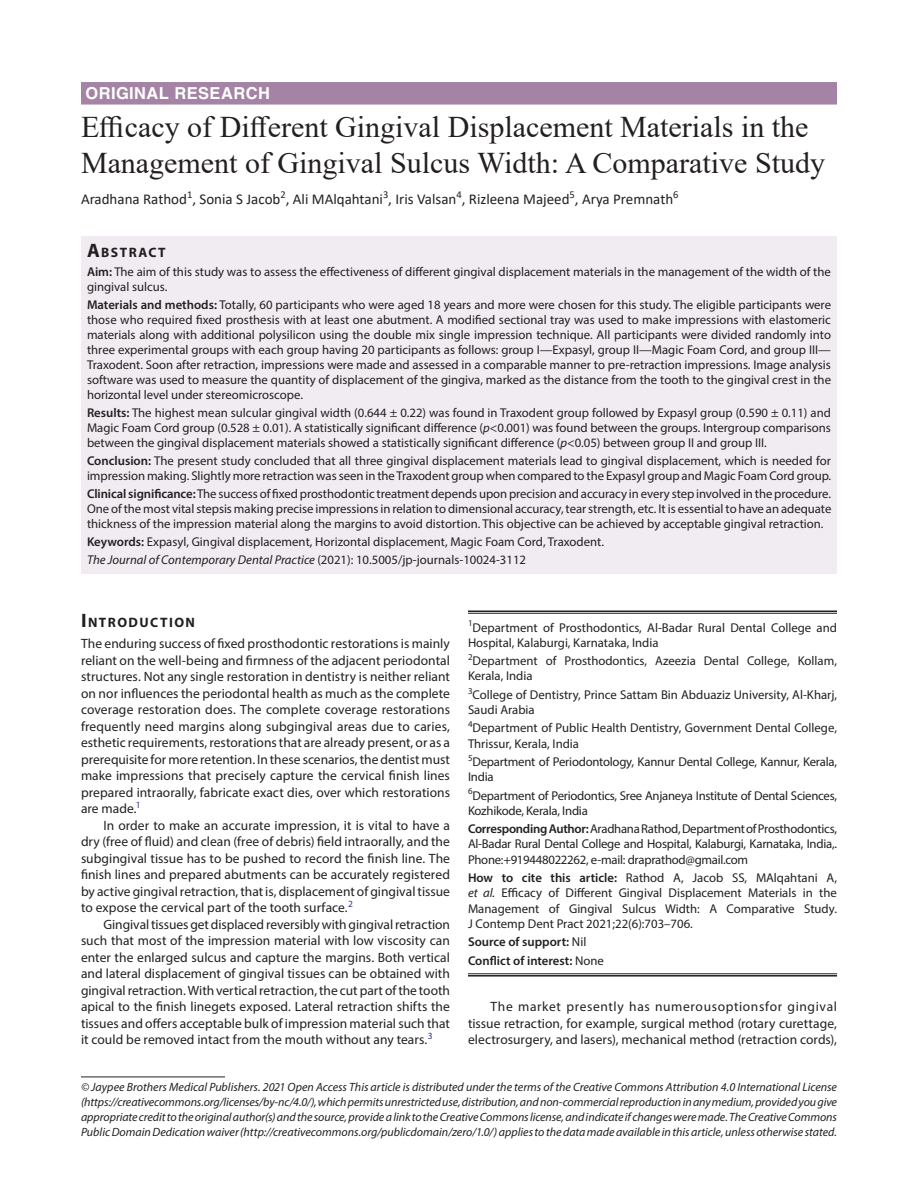
<style>
.page{position:relative;width:918px;height:1188px;background:#fff}
.page>*{position:absolute;margin:0;border:0;box-sizing:border-box;transform-origin:0 0}
.t1{font:30px/36px "Times New Roman";color:#231f20}
.JCDP-ART{font:700 16.5px "Helvetica LT Std";letter-spacing:.025em;color:#fff}
.AuthorName{font:15px "Calibri";color:#231f20}
.Head-1-first{font:700 13.65px "Myriad Pro";letter-spacing:.105em;color:#231f20}
.AbstractTitle{font:700 13.65px "Myriad Pro";letter-spacing:.105em;color:#231f20}
.Para-Indent{font:13.5px/16.5px "Myriad Pro";letter-spacing:.005em;color:#231f20;text-align:justify}
.Para-NoIndent{font:13.5px/16.5px "Myriad Pro";letter-spacing:.005em;color:#231f20;text-align:justify}
.Keywords{font:12.75px/15px "Myriad Pro";color:#231f20;text-align:justify}
.Corollary-Para{font:12.75px/15.3px "Myriad Pro";letter-spacing:-.015em;color:#231f20;text-align:justify}
.Affiliation{font:12.75px/15.3px "Myriad Pro";color:#231f20}
.Affiliation-2{font:12.75px/15.3px "Myriad Pro";letter-spacing:-.02em;color:#231f20}
.Affiliation-first{font:12.75px/15.3px "Myriad Pro";color:#231f20}
.JT_DOI{font:italic 12.75px "Myriad Pro";color:#231f20}
.Affiliation-foot-las{font:600 12.75px "Myriad Pro";color:#231f20}
.Corollary-Para-2{font:600 12.75px "Myriad Pro";color:#231f20}
.FootNote{font:italic 12px/15px "Myriad Pro";color:#231f20;text-align:justify}
.s1{font-size:19.5px}
.s2{font-weight:600}
.s3{font-style:italic}
.s4{font-style:normal}
.s5{font-weight:400}
</style>
<div class="page">
<div style="left:81px;top:82px;width:756px;height:23px;background:#a483a5"></div>
<div style="left:81px;top:236px;width:756px;height:26px;background:#f0ecf1"></div>
<div style="left:81px;top:261px;width:756px;height:39px;background:#f0ecf1"></div>
<div style="left:81px;top:294px;width:756px;height:114px;background:#f0ecf1"></div>
<div style="left:81px;top:402px;width:756px;height:54px;background:#f0ecf1"></div>
<div style="left:81px;top:450px;width:756px;height:39px;background:#f0ecf1"></div>
<div style="left:81px;top:483px;width:756px;height:54px;background:#f0ecf1"></div>
<div style="left:81px;top:531px;width:756px;height:24px;background:#f0ecf1"></div>
<div style="left:81px;top:549px;width:756px;height:24px;background:#f0ecf1"></div>
<hr style="left:468px;top:611px;width:369px;height:1px;background:#231f20">
<hr style="left:468px;top:613px;width:369px;height:1px;background:#231f20">
<hr style="left:468px;top:974px;width:369px;height:1px;background:#231f20">
<hr style="left:468px;top:975px;width:369px;height:2px;background:#231f20">
<hr style="left:81px;top:1077px;width:144px;height:1px;background:#231f20">
<p class="JCDP-ART" style="left:86px;top:83px;width:186px">ORIGINAL RESEARCH</p>
<p class="t1" style="left:81px;top:108px;width:746px">Efficacy of Different Gingival Displacement Materials in the<br>Management of Gingival Sulcus Width: A Comparative Study</p>
<p class="AuthorName" style="left:81px;top:189px;width:599px">Aradhana Rathod<sup>1</sup>, Sonia S Jacob<sup>2</sup>, Ali MAlqahtani<sup>3</sup>, Iris Valsan<sup>4</sup>, Rizleena Majeed<sup>5</sup>, Arya Premnath<sup>6</sup></p>
<p class="AbstractTitle" style="left:87px;top:243px;width:80px"><span class="s1">A</span>BSTRACT</p>
<p class="Keywords" style="left:87px;top:264px;width:745px"><span class="s2">Aim:</span> The aim of this study was to assess the effectiveness of different gingival displacement materials in the management of the width of the gingival sulcus.</p>
<p class="Keywords" style="left:87px;top:297px;width:746px"><span class="s2">Materials and methods:</span> Totally, 60 participants who were aged 18 years and more were chosen for this study. The eligible participants were those who required fixed prosthesis with at least one abutment. A modified sectional tray was used to make impressions with elastomeric materials along with additional polysilicon using the double mix single impression technique. All participants were divided randomly into three experimental groups with each group having 20 participants as follows: group I—Expasyl, group II—Magic Foam Cord, and group III— Traxodent. Soon after retraction, impressions were made and assessed in a comparable manner to pre-retraction impressions. Image analysis software was used to measure the quantity of displacement of the gingiva, marked as the distance from the tooth to the gingival crest in the horizontal level under stereomicroscope.</p>
<p class="Keywords" style="left:87px;top:405px;width:746px"><span class="s2">Results:</span> The highest mean sulcular gingival width (0.644 ± 0.22) was found in Traxodent group followed by Expasyl group (0.590 ± 0.11) and Magic Foam Cord group (0.528 ± 0.01). A statistically significant difference (<span class="s3">p</span>&lt;0.001) was found between the groups. Intergroup comparisons between the gingival displacement materials showed a statistically significant difference (<span class="s3">p</span>&lt;0.05) between group II and group III.</p>
<p class="Keywords" style="left:87px;top:453px;width:746px"><span class="s2">Conclusion:</span> The present study concluded that all three gingival displacement materials lead to gingival displacement, which is needed for impression making. Slightly more retraction was seen in the Traxodent group when compared to the Expasyl group and Magic Foam Cord group.</p>
<p class="Keywords" style="left:87px;top:486px;width:746px"><span class="s2">Clinical significance:</span> The success of fixed prosthodontic treatment depends upon precision and accuracy in every step involved in the procedure.<br>One of the most vital stepsis making precise impressions in relation to dimensional accuracy, tear strength, etc. It is essential to have an adequate thickness of the impression material along the margins to avoid distortion. This objective can be achieved by acceptable gingival retraction.</p>
<p class="Keywords" style="left:87px;top:534px;width:518px"><span class="s2">Keywords:</span> Expasyl, Gingival displacement, Horizontal displacement, Magic Foam Cord, Traxodent.</p>
<p class="JT_DOI" style="left:87px;top:552px;width:441px">The Journal of Contemporary Dental Practice <span class="s4">(2021): 10.5005/jp-journals-10024-3112</span></p>
<p class="Head-1-first" style="left:81px;top:614px;width:116px"><span class="s1">I</span>NTRODUCTION</p>
<p class="Para-NoIndent" style="left:81px;top:635px;width:371px">The enduring success of fixed prosthodontic restorations is mainly reliant on the well-being and firmness of the adjacent periodontal structures. Not any single restoration in dentistry is neither reliant on nor influences the periodontal health as much as the complete coverage restoration does. The complete coverage restorations frequently need margins along subgingival areas due to caries, esthetic requirements, restorations that are already present, or as a prerequisite for more retention. In these scenarios, the dentist must make impressions that precisely capture the cervical finish lines prepared intraorally, fabricate exact dies, over which restorations are made.<sup>1</sup></p>
<p class="Para-Indent" style="left:81px;top:817px;width:371px;text-indent:22px">In order to make an accurate impression, it is vital to have a dry (free of fluid) and clean (free of debris) field intraorally, and the subgingival tissue has to be pushed to record the finish line. The finish lines and prepared abutments can be accurately registered by active gingival retraction, that is, displacement of gingival tissue to expose the cervical part of the tooth surface.<sup>2</sup></p>
<p class="Para-Indent" style="left:81px;top:916px;width:371px;text-indent:22px">Gingival tissues get displaced reversibly with gingival retraction such that most of the impression material with low viscosity can enter the enlarged sulcus and capture the margins. Both vertical and lateral displacement of gingival tissues can be obtained with gingival retraction. With vertical retraction, the cut part of the tooth apical to the finish linegets exposed. Lateral retraction shifts the tissues and offers acceptable bulk of impression material such that it could be removed intact from the mouth without any tears.<sup>3</sup></p>
<p class="Affiliation-first" style="left:468px;top:619px;width:371px"><sup>1</sup>Department of Prosthodontics, Al-Badar Rural Dental College and<br>Hospital, Kalaburgi, Karnataka, India</p>
<p class="Affiliation" style="left:468px;top:653px;width:371px"><sup>2</sup>Department of Prosthodontics, Azeezia Dental College, Kollam,<br>Kerala, India</p>
<p class="Affiliation" style="left:468px;top:687px;width:371px"><sup>3</sup>College of Dentistry, Prince Sattam Bin Abduaziz University, Al‐Kharj,<br>Saudi Arabia</p>
<p class="Affiliation" style="left:468px;top:720px;width:370px"><sup>4</sup>Department of Public Health Dentistry, Government Dental College,<br>Thrissur, Kerala, India</p>
<p class="Affiliation-2" style="left:468px;top:754px;width:371px"><sup>5</sup>Department of Periodontology, Kannur Dental College, Kannur, Kerala,<br>India</p>
<p class="Affiliation-2" style="left:468px;top:787px;width:370px"><sup>6</sup>Department of Periodontics, Sree Anjaneya Institute of Dental Sciences,<br>Kozhikode, Kerala, India</p>
<p class="Corollary-Para" style="left:468px;top:821px;width:371px"><span class="s2">Corresponding Author:</span> Aradhana Rathod, Department of Prosthodontics, Al-Badar Rural Dental College and Hospital, Kalaburgi, Karnataka, India,.<br>Phone:+919448022262, e-mail: draprathod@gmail.com</p>
<p class="Corollary-Para" style="left:468px;top:870px;width:371px"><span class="s2">How to cite this article:</span> Rathod A, Jacob SS, MAlqahtani A, <span class="s3">et al.</span> Efficacy of Different Gingival Displacement Materials in the Management of Gingival Sulcus Width: A Comparative Study.<br>J Contemp Dent Pract 2021;22(6):703–706.</p>
<p class="Corollary-Para-2" style="left:468px;top:934px;width:120px">Source of support: <span class="s5">Nil</span></p>
<p class="Affiliation-foot-las" style="left:468px;top:952px;width:137px">Conflict of interest: <span class="s5">None</span></p>
<p class="Para-Indent" style="left:468px;top:998px;width:370px;text-indent:22px">The market presently has numerousoptionsfor gingival tissue retraction, for example, surgical method (rotary curettage, electrosurgery, and lasers), mechanical method (retraction cords),</p>
<p class="FootNote" style="left:81px;top:1079px;width:758px">© Jaypee Brothers Medical Publishers. 2021 Open Access This article is distributed under the terms of the Creative Commons Attribution 4.0 International License (https://creativecommons.org/licenses/by-nc/4.0/), which permits unrestricted use, distribution, and non-commercial reproduction in any medium, provided you give appropriate credit to the original author(s) and the source, provide a link to the Creative Commons license, and indicate if changes were made. The Creative Commons Public Domain Dedication waiver (http://creativecommons.org/publicdomain/zero/1.0/) applies to the data made available in this article, unless otherwise stated.</p>
</div>
